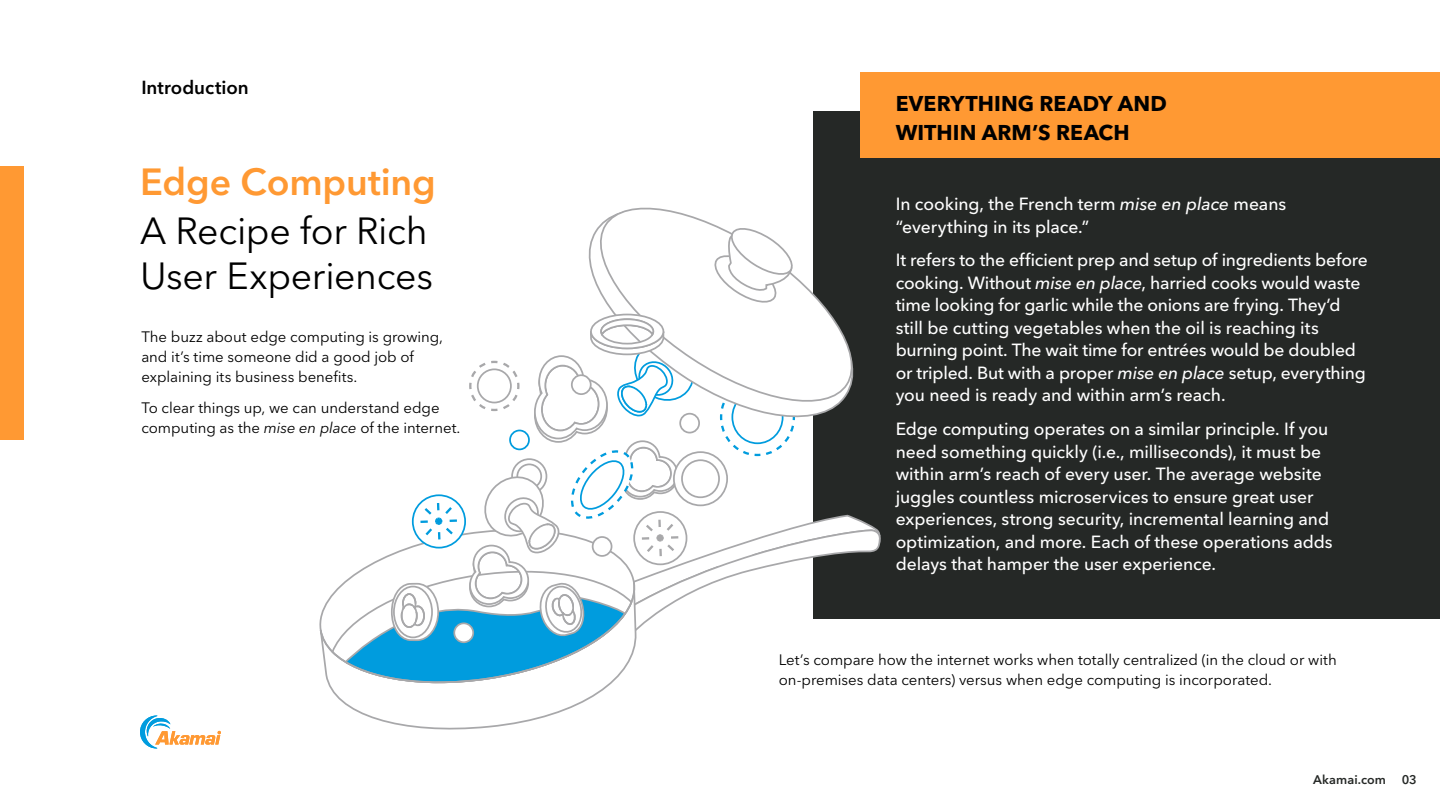
<style>
.page{position:relative;width:1440px;height:810px;background:#fff}
.page>*{position:absolute;margin:0;border:0;box-sizing:border-box;transform-origin:0 0}
.t1{font:37.5px/45px "Avenir Next LT Pro";letter-spacing:-.01em;color:#000}
.t2{font:600 37.5px "Avenir Next LT Pro";letter-spacing:-.005em;color:#f93}
.t3{font:700 21.25px/28.8px "Avenir Next LT Pro";letter-spacing:.005em;color:#000}
.t4{font:600 18.75px "Avenir Next LT Pro";color:#000}
.Body_Copy{font:500 17.5px/22.5px "Avenir Next LT Pro";letter-spacing:-.005em;color:#fff}
.Body_Copy-2{font:15px/20px "Avenir Next LT Pro";letter-spacing:-.005em;color:#000}
.t5{font:600 12.5px "Avenir Next LT Pro";letter-spacing:.01em;color:#252826}
.s1{font-style:italic}
</style>
<div class="page">
<div style="left:0;top:166px;width:23px;height:274px;background:#f93"></div>
<div style="left:814px;top:112px;width:626px;height:507px;background:#252826"></div>
<div style="left:860px;top:72px;width:580px;height:86px;background:#f93"></div>
<svg style="left:332px;top:691px;width:270px;height:39px"></svg>
<svg style="left:588px;top:193px;width:242px;height:120px"></svg>
<svg style="left:712px;top:223px;width:85px;height:82px"></svg>
<svg style="left:319px;top:313px;width:561px;height:378px"></svg>
<div style="left:680px;top:414px;width:19px;height:19px;background:#fff;border-radius:50%"></div>
<div style="left:679px;top:413px;width:21px;height:20px;border:2px solid #a8a8aa;border-radius:50%"></div>
<svg style="left:140px;top:715px;width:81px;height:34px"></svg>
<p class="t4" style="left:141px;top:76px;width:109px">Introduction</p>
<p class="t2" style="left:140px;top:159px;width:297px">Edge Computing</p>
<p class="t1" style="left:140px;top:208px;width:295px">A Recipe for Rich<br>User Experiences</p>
<p class="Body_Copy-2" style="left:141px;top:327px;width:303px">The buzz about edge computing is growing, and it’s time someone did a good job of explaining its business benefits.</p>
<p class="Body_Copy-2" style="left:141px;top:398px;width:321px">To clear things up, we can understand edge computing as the <span class="s1">mise en place</span> of the internet.</p>
<p class="t3" style="left:896px;top:89px;width:273px">EVERYTHING READY AND<br>WITHIN ARM’S REACH</p>
<p class="Body_Copy" style="left:896px;top:193px;width:392px">In cooking, the French term <span class="s1">mise en place</span> means “everything in its place.”</p>
<p class="Body_Copy" style="left:896px;top:249px;width:474px">It refers to the efficient prep and setup of ingredients before cooking. Without <span class="s1">mise en place</span>, harried cooks would waste time looking for garlic while the onions are frying. They’d still be cutting vegetables when the oil is reaching its burning point. The wait time for entrées would be doubled or tripled. But with a proper <span class="s1">mise en place</span> setup, everything you need is ready and within arm’s reach.</p>
<p class="Body_Copy" style="left:896px;top:418px;width:439px">Edge computing operates on a similar principle. If you need something quickly (i.e., milliseconds), it must be within arm’s reach of every user. The average website juggles countless microservices to ensure great user experiences, strong security, incremental learning and optimization, and more. Each of these operations adds delays that hamper the user experience.</p>
<p class="Body_Copy-2" style="left:779px;top:649px;width:560px">Let’s compare how the internet works when totally centralized (in the cloud or with on-premises data centers) versus when edge computing is incorporated.</p>
<p class="t5" style="left:1313px;top:772px;width:105px">Akamai.com 03</p>
</div>
